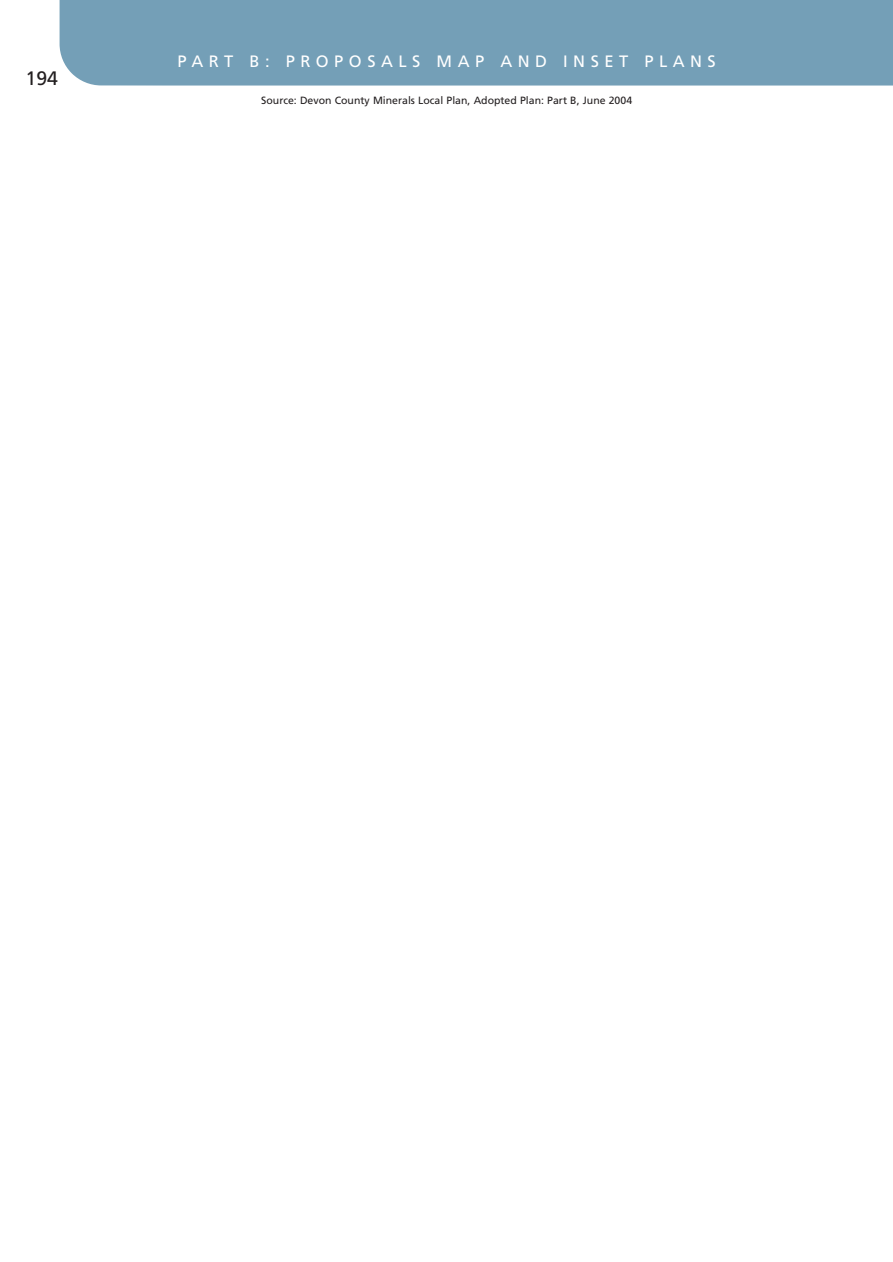
<style>
.page{position:relative;width:893px;height:1262px;background:#fff}
.page>*{position:absolute;margin:0;border:0;box-sizing:border-box;transform-origin:0 0}
.t1{font:19.5px "Frutiger";color:#231f20}
.t2{font:16.5px "Frutiger";letter-spacing:.335em;color:#fff}
.t3{font:10.5px "Frutiger";color:#231f20}
</style>
<div class="page">
<div style="left:60px;top:0;width:832px;height:86px;background:#749fb7"></div>
<h1 class="t1" style="left:26px;top:70px;width:34px">194</h1>
<h2 class="t2" style="left:177px;top:55px;width:540px">PART B: PROPOSALS MAP AND INSET PLANS</h2>
<p class="t3" style="left:261px;top:96px;width:372px">Source: Devon County Minerals Local Plan, Adopted Plan: Part B, June 2004</p>
</div>
